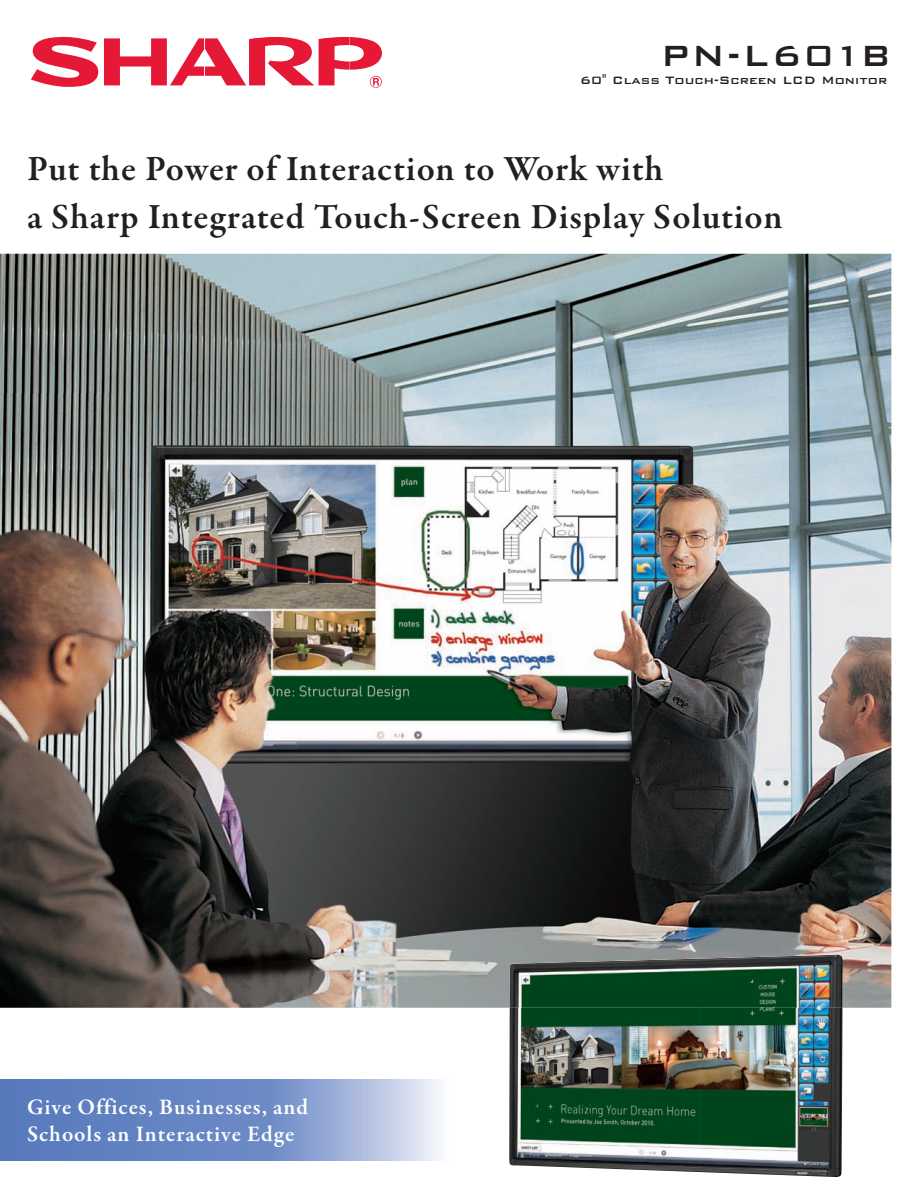
<style>
.page{position:relative;width:918px;height:1188px;background:#fff}
.page>*{position:absolute;margin:0;border:0;box-sizing:border-box;transform-origin:0 0}
.t1{font:500 39px "Bank Gothic BT";letter-spacing:.05em;color:#231f20}
.t2{font:600 36px/48px "Garamond Premr Pro";letter-spacing:.02em;color:#231f20}
.t3{font:600 22.5px/27px "Garamond Premr Pro";letter-spacing:.04em;color:#fff}
.t4{font:500 14.25px "Bank Gothic BT";letter-spacing:.005em;color:#231f20}
</style>
<div class="page">
<svg style="left:0;top:1080px;width:440px;height:81px;background:#7d97cc"></svg>
<img style="left:0;top:254px;width:891px;height:754px">
<img style="left:509px;top:1008px;width:190px;height:164px">
<img style="left:699px;top:1008px;width:143px;height:169px">
<img style="left:510px;top:955px;width:333px;height:53px">
<svg style="left:31px;top:37px;width:351px;height:51px"></svg>
<p class="t1" style="left:660px;top:35px;width:232px">PN-L601B</p>
<p class="t4" style="left:580px;top:73px;width:309px">60" Class Touch-Screen LCD Monitor</p>
<p class="t2" style="left:27px;top:145px;width:757px">Put the Power of Interaction to Work with<br>a Sharp Integrated Touch-Screen Display Solution</p>
<p class="t3" style="left:27px;top:1094px;width:283px">Give Offices, Businesses, and<br>Schools an Interactive Edge</p>
</div>
